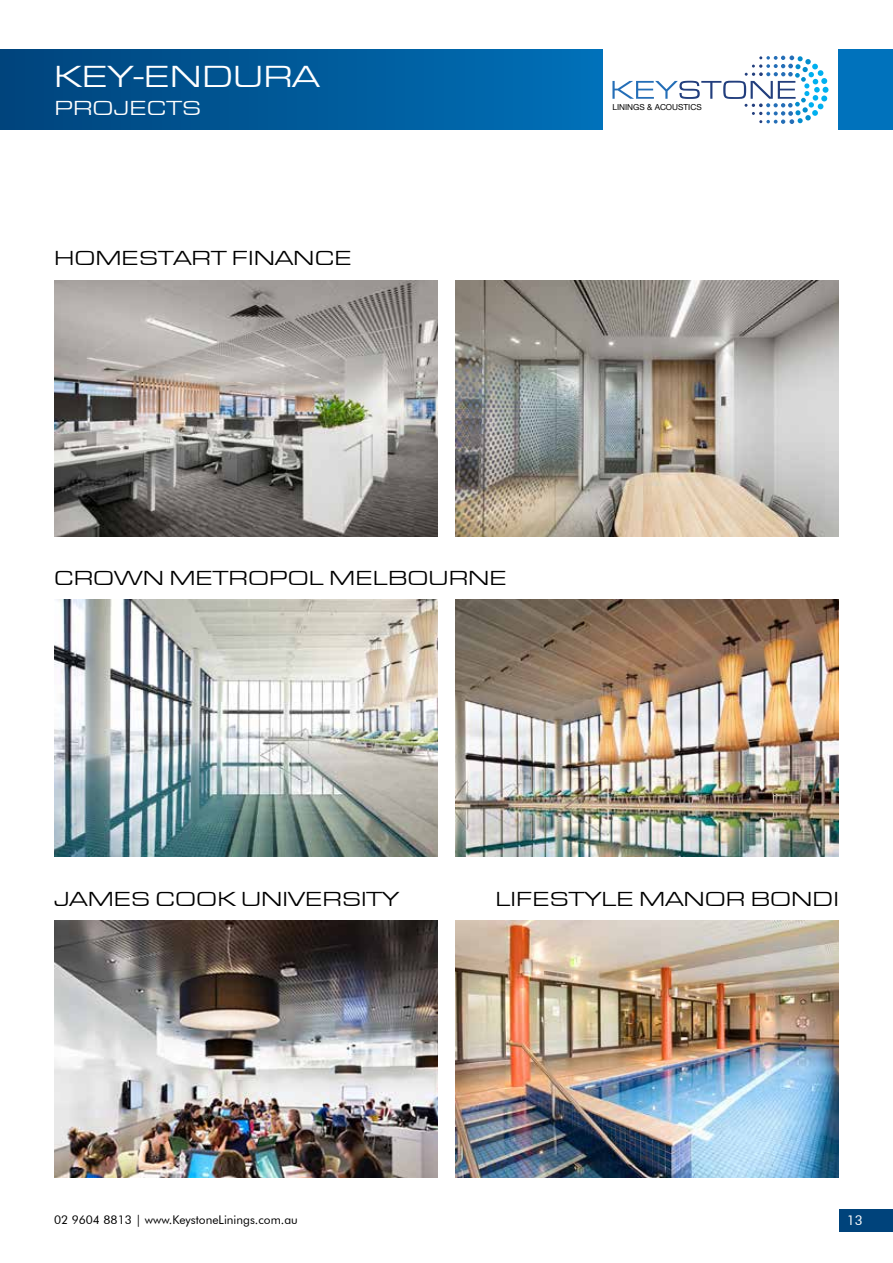
<style>
.page{position:relative;width:893px;height:1263px;background:#fff}
.page>*{position:absolute;margin:0;border:0;box-sizing:border-box;transform-origin:0 0}
.t1{font:31.5px "Eurostile Extended";color:#fff}
.t2{font:21px "Eurostile Extended";color:#000}
.t3{font:21px "Eurostile Extended";color:#fff}
.t4{font:13.5px "Futura BT";color:#fff}
.t5{font:12px "Futura BT";color:#000}
.t6{font:8.25px "Helvetica Neue";color:#000}
</style>
<div class="page">
<div style="left:0;top:50px;width:602px;height:80px;background:linear-gradient(to right,#00437b,#0070b8)"></div>
<div style="left:839px;top:50px;width:54px;height:80px;background:#0072bc"></div>
<svg style="left:612px;top:56px;width:216px;height:68px"></svg>
<img style="left:54px;top:280px;width:383px;height:257px">
<img style="left:54px;top:600px;width:383px;height:256px">
<img style="left:54px;top:921px;width:383px;height:256px">
<img style="left:455px;top:280px;width:384px;height:257px">
<img style="left:455px;top:600px;width:384px;height:256px">
<img style="left:455px;top:921px;width:384px;height:256px">
<div style="left:839px;top:1209px;width:54px;height:22px;background:#00437b"></div>
<h1 class="t1" style="left:54px;top:60px;width:267px">KEY-ENDURA</h1>
<p class="t3" style="left:54px;top:97px;width:19px">PROJE</p>
<p class="t3" style="left:147px;top:97px;width:38px">CTS</p>
<p class="t2" style="left:54px;top:247px;width:86px">HOMESTART</p>
<p class="t2" style="left:232px;top:247px;width:33px">FINAN</p>
<p class="t2" style="left:315px;top:247px;width:35px">CE</p>
<p class="t6" style="left:612px;top:102px;width:91px">LININGS &amp; ACOUSTICS</p>
<p class="t2" style="left:54px;top:567px;width:161px">CROWN METROPO</p>
<p class="t2" style="left:309px;top:567px;width:119px">L MELBOURNE</p>
<p class="t2" style="left:54px;top:888px;width:123px">JAMES COOK</p>
<p class="t2" style="left:241px;top:888px;width:81px">UNIVERSITY</p>
<p class="t2" style="left:495px;top:888px;width:32px">LIFESTY</p>
<p class="t2" style="left:601px;top:888px;width:85px">LE MANOR</p>
<p class="t2" style="left:751px;top:888px;width:37px">BONDI</p>
<p class="t5" style="left:54px;top:1212px;width:245px">02 9604 8813 | www.KeystoneLinings.com.au</p>
<p class="t4" style="left:847px;top:1212px;width:17px">13</p>
</div>
